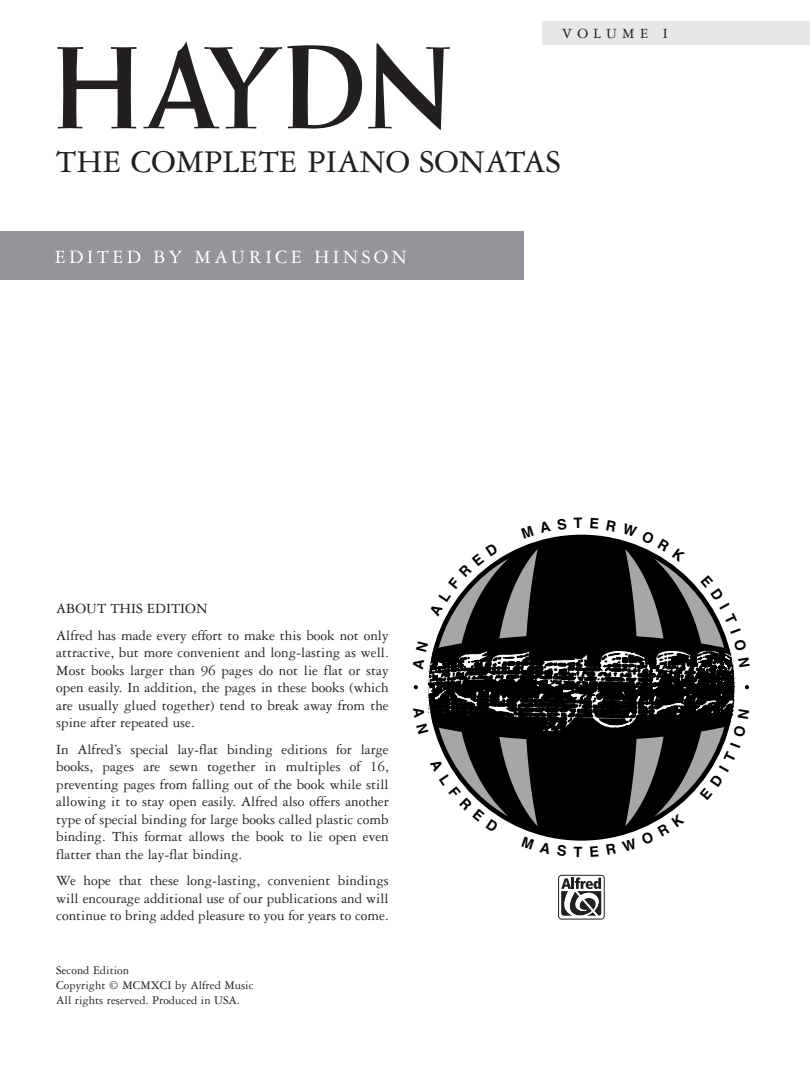
<style>
.page{position:relative;width:810px;height:1080px;background:#fff}
.page>*{position:absolute;margin:0;border:0;box-sizing:border-box;transform-origin:0 0}
.t1{font:101.25px "OPTI Weiss Initials No 3";color:#231f20}
.t2{font:33.75px "Garamond Three";color:#231f20}
.Editor{font:20px "Garamond Three";letter-spacing:.165em;color:#fff}
.t3{font:15px/17.5px "Garamond Three";color:#231f20;text-align:justify}
.Copyright{font:12.5px "Garamond Three";color:#231f20}
</style>
<div class="page">
<svg style="left:561px;top:874px;width:41px;height:1px"></svg>
<svg style="left:559px;top:875px;width:45px;height:44px"></svg>
<div style="left:558px;top:875px;width:47px;height:45px;border:1px solid #231f20;border-radius:3px"></div>
<svg style="left:561px;top:877px;width:40px;height:40px"></svg>
<div style="left:0;top:232px;width:523px;height:48px;background:#939598"></div>
<svg style="left:55px;top:250px;width:127px;height:13px"></svg>
<div style="left:542px;top:22px;width:268px;height:23px;background:#e6e7e9"></div>
<svg style="left:413px;top:534px;width:336px;height:307px"></svg>
<p class="t3" style="left:562px;top:24px;width:107px">VOLUME I</p>
<p class="t1" style="left:50px;top:10px;width:403px">HAYDN</p>
<p class="t2" style="left:56px;top:144px;width:506px">THE COMPLETE PIANO SONATAS</p>
<p class="Editor" style="left:194px;top:246px;width:214px">MAURICE HINSON</p>
<p class="t3" style="left:56px;top:600px;width:153px">ABOUT THIS EDITION</p>
<p class="t3" style="left:56px;top:627px;width:334px">Alfred has made every effort to make this book not only attractive, but more convenient and long-lasting as well.<br>Most books larger than 96 pages do not lie flat or stay open easily. In addition, the pages in these books (which are usually glued together) tend to break away from the spine after repeated use.</p>
<p class="t3" style="left:56px;top:741px;width:334px">In Alfred’s special lay-flat binding editions for large books, pages are sewn together in multiples of 16, preventing pages from falling out of the book while still allowing it to stay open easily. Alfred also offers another type of special binding for large books called plastic comb binding. This format allows the book to lie open even flatter than the lay-flat binding.</p>
<p class="t3" style="left:56px;top:872px;width:334px">We hope that these long-lasting, convenient bindings will encourage additional use of our publications and will continue to bring added pleasure to you for years to come.</p>
<p class="Copyright" style="left:56px;top:963px;width:74px">Second Edition</p>
<p class="Copyright" style="left:56px;top:978px;width:199px">Copyright © MCMXCI by Alfred Music</p>
<p class="Copyright" style="left:56px;top:993px;width:185px">All rights reserved. Produced in USA.</p>
</div>
